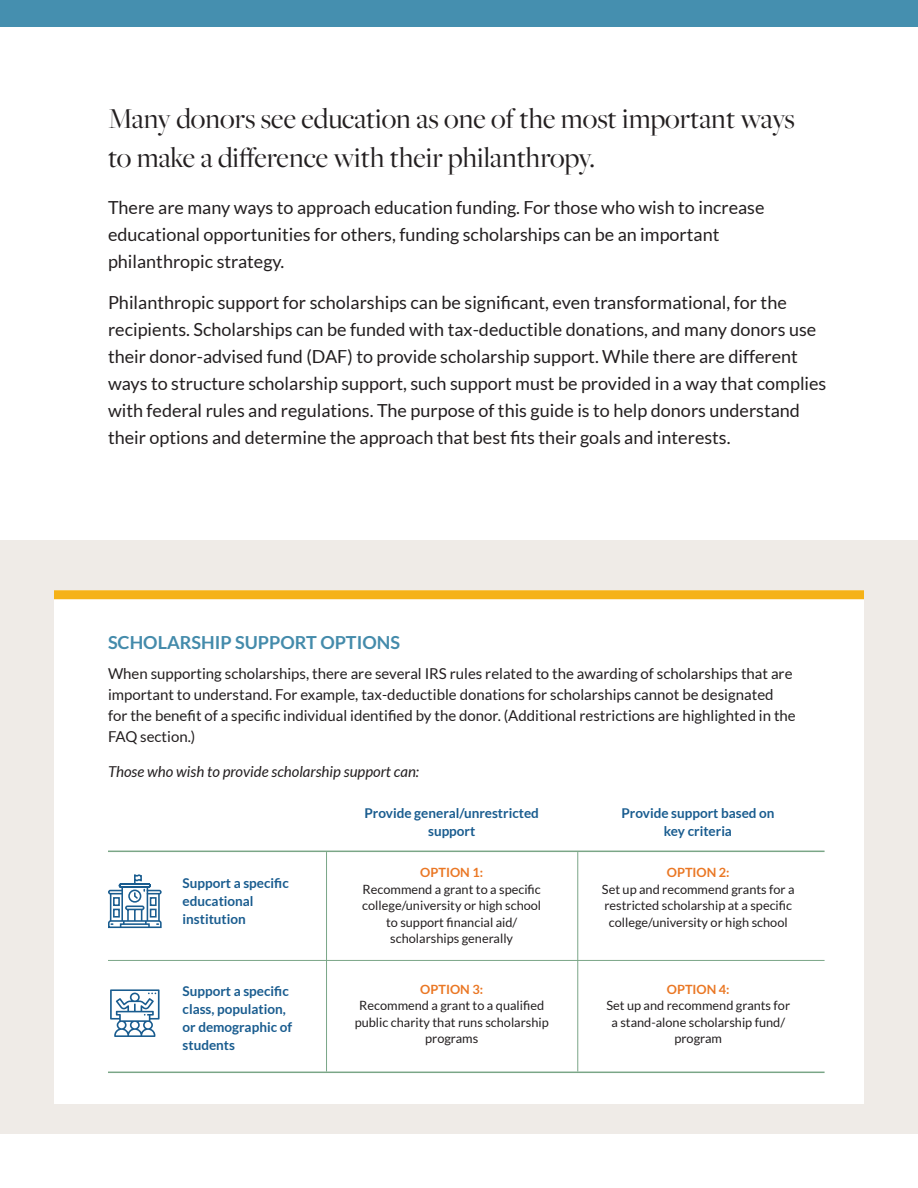
<style>
.page{position:relative;width:918px;height:1188px;background:#fff}
.page>*{position:absolute;margin:0;border:0;box-sizing:border-box;transform-origin:0 0}
.t1{font:30px/39px "Freight Big Pro";color:#231f20}
.t2{font:18px/27px "Lato";color:#231f20}
.t3{font:700 18px "Lato";color:#448bab}
.t4{font:15px/21px "Lato";color:#231f20}
.t5{font:italic 15px "Lato";color:#231f20}
.t6{font:700 13.5px/18px "Lato";color:#195c8f}
.t7{font:12.75px/16.5px "Lato";color:#231f20;text-align:center}
.t8{font:700 12.75px "Lato";color:#ea7724}
</style>
<div class="page">
<div style="left:0;top:0;width:918px;height:27px;background:#458faf"></div>
<div style="left:0;top:540px;width:918px;height:594px;background:#efebe7"></div>
<div style="left:54px;top:590px;width:810px;height:514px;background:#fff"></div>
<hr style="left:108px;top:851px;width:717px;height:1px;background:#7aa687">
<hr style="left:108px;top:1072px;width:717px;height:1px;background:#7aa687">
<hr style="left:108px;top:960px;width:717px;height:1px;background:#7aa687">
<hr style="left:326px;top:852px;width:1px;height:220px;background:#7aa687">
<hr style="left:577px;top:852px;width:1px;height:220px;background:#7aa687">
<svg style="left:108px;top:874px;width:54px;height:55px"></svg>
<div style="left:54px;top:590px;width:810px;height:9px;background:#f5b218"></div>
<svg style="left:110px;top:989px;width:50px;height:48px"></svg>
<h1 class="t1" style="left:108px;top:98px;width:688px">Many donors see education as one of the most important ways to make a difference with their philanthropy.</h1>
<p class="t2" style="left:108px;top:194px;width:658px">There are many ways to approach education funding. For those who wish to increase educational opportunities for others, funding scholarships can be an important philanthropic strategy.</p>
<p class="t2" style="left:108px;top:289px;width:720px">Philanthropic support for scholarships can be significant, even transformational, for the recipients. Scholarships can be funded with tax-deductible donations, and many donors use their donor-advised fund (DAF) to provide scholarship support. While there are different ways to structure scholarship support, such support must be provided in a way that complies with federal rules and regulations. The purpose of this guide is to help donors understand their options and determine the approach that best fits their goals and interests.</p>
<p class="t3" style="left:108px;top:632px;width:293px">SCHOLARSHIP SUPPORT OPTIONS</p>
<p class="t4" style="left:108px;top:663px;width:689px">When supporting scholarships, there are several IRS rules related to the awarding of scholarships that are important to understand. For example, tax-deductible donations for scholarships cannot be designated for the benefit of a specific individual identified by the donor. (Additional restrictions are highlighted in the FAQ section.)</p>
<p class="t5" style="left:108px;top:763px;width:313px">Those who wish to provide scholarship support can:</p>
<p class="t6" style="left:183px;top:874px;width:108px">Support a specific educational institution</p>
<p class="t6" style="left:183px;top:982px;width:111px">Support a specific class, population, or demographic of students</p>
<p class="t6" style="left:365px;top:804px;width:176px;text-align:center">Provide general/unrestricted support</p>
<p class="t6" style="left:621px;top:804px;width:155px;text-align:center">Provide support based on key criteria</p>
<p class="t8" style="left:420px;top:865px;width:64px">OPTION 1:</p>
<p class="t7" style="left:362px;top:881px;width:180px">Recommend a grant to a specific college/university or high school to support financial aid/ scholarships generally</p>
<p class="t8" style="left:667px;top:865px;width:64px">OPTION 2:</p>
<p class="t7" style="left:602px;top:881px;width:194px">Set up and recommend grants for a restricted scholarship at a specific college/university or high school</p>
<p class="t8" style="left:420px;top:982px;width:64px">OPTION 3:</p>
<p class="t7" style="left:355px;top:997px;width:196px">Recommend a grant to a qualified public charity that runs scholarship programs</p>
<p class="t8" style="left:667px;top:982px;width:64px">OPTION 4:</p>
<p class="t7" style="left:606px;top:997px;width:185px">Set up and recommend grants for a stand-alone scholarship fund/ program</p>
</div>
